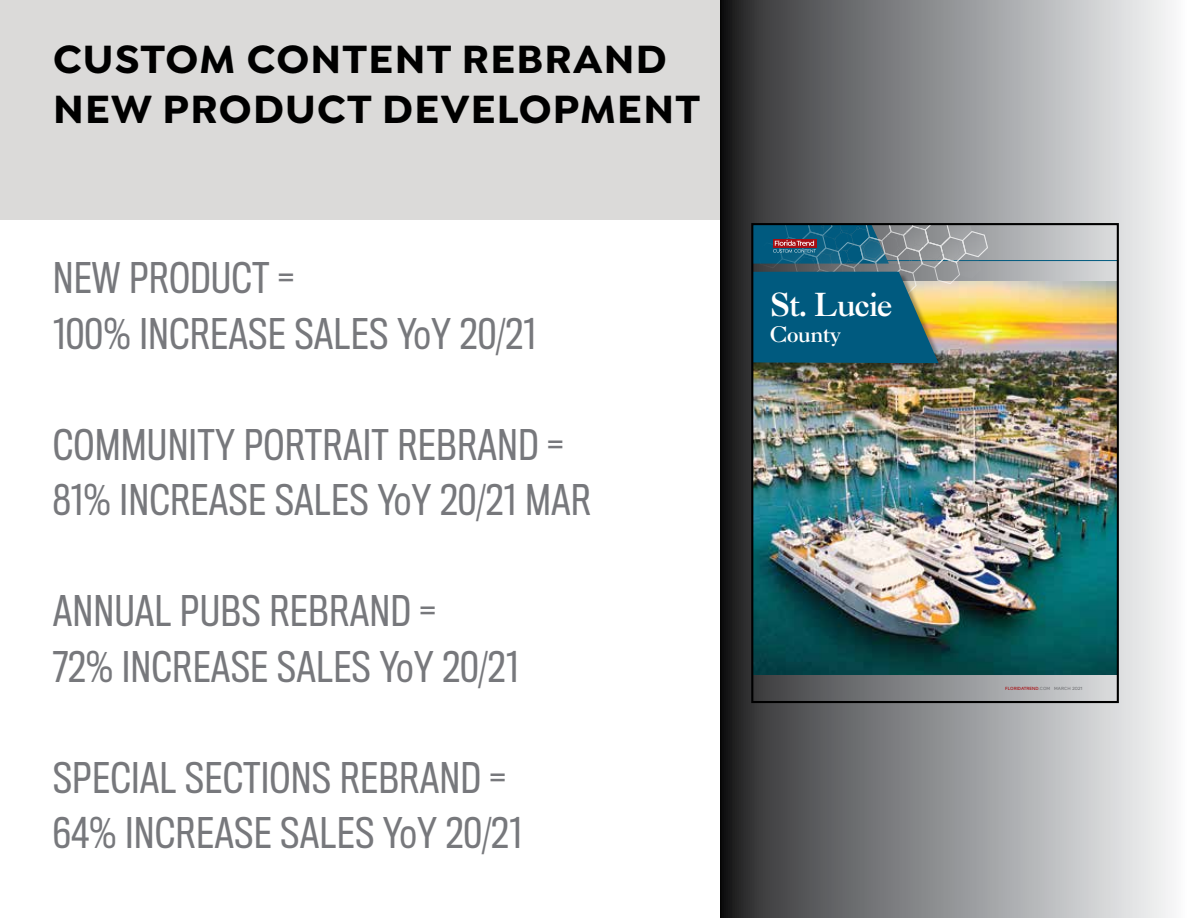
<style>
.page{position:relative;width:1188px;height:918px;background:#fff}
.page>*{position:absolute;margin:0;border:0;box-sizing:border-box;transform-origin:0 0}
.t1{font:700 42px/50.4px "Isidora Sans";letter-spacing:.03em;color:#000}
.t2{font:39px/55.5px "Titling Gothic FB Cond";letter-spacing:.02em;color:#77787c}
.t3{font:31.8px "Caslon Three";letter-spacing:-.025em;color:#fff;scale:.95 1}
.t4{font:21.45px "Caslon Three";letter-spacing:-.005em;color:#fff;scale:.95 1}
.t5{font:500 4.5px "Rutan";letter-spacing:.01em;color:#77787b}
.s1{color:#a70e13}
</style>
<div class="page">
<svg style="left:720px;top:0;width:452px;height:918px;background:#8e9091"></svg>
<div style="left:0;top:0;width:720px;height:219px;background:#dbdad9"></div>
<hr style="left:752px;top:260px;width:366px;height:1px;background:#005a7f">
<img style="left:754px;top:281px;width:362px;height:393px">
<div style="left:752px;top:273px;width:194px;height:98px;background:#000;opacity:.33"></div>
<svg style="left:754px;top:226px;width:234px;height:137px;background:#487880"></svg>
<div style="left:751px;top:223px;width:368px;height:480px;border:2px solid #000"></div>
<p class="t1" style="left:53px;top:34px;width:649px">CUSTOM CONTENT REBRAND<br>NEW PRODUCT DEVELOPMENT</p>
<p class="t2" style="left:53px;top:251px;width:484px">NEW PRODUCT =<br>100% INCREASE SALES YoY 20/21</p>
<p class="t2" style="left:53px;top:417px;width:539px">COMMUNITY PORTRAIT REBRAND =<br>81% INCREASE SALES YoY 20/21 MAR</p>
<p class="t2" style="left:53px;top:584px;width:467px">ANNUAL PUBS REBRAND =<br>72% INCREASE SALES YoY 20/21</p>
<p class="t2" style="left:53px;top:750px;width:470px">SPECIAL SECTIONS REBRAND =<br>64% INCREASE SALES YoY 20/21</p>
<p class="t3" style="left:770px;top:285px;width:130px">St. Lucie</p>
<p class="t4" style="left:770px;top:321px;width:76px">County</p>
<p class="t5" style="left:1005px;top:685px;width:79px"><span class="s1">FLORIDATREND</span>.COM MARCH 2021</p>
</div>
